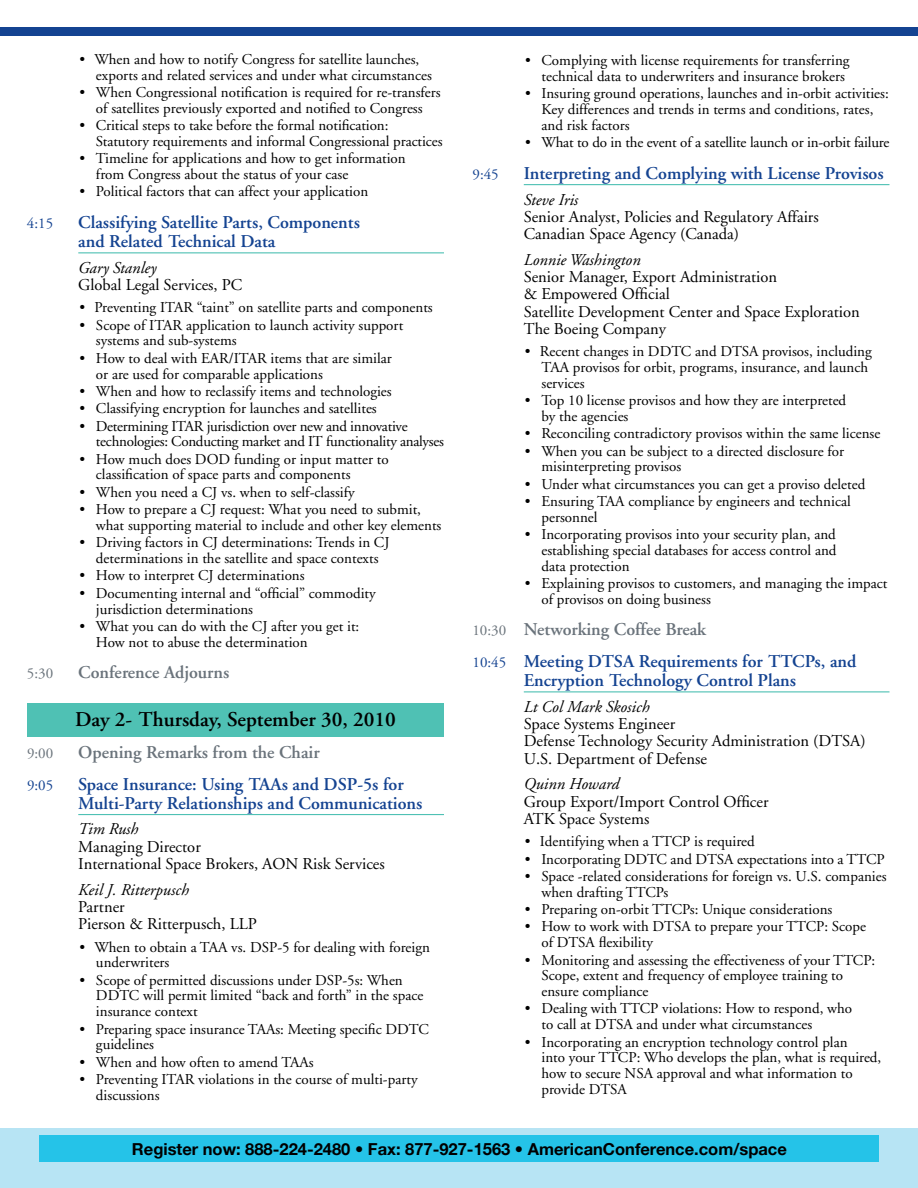
<style>
.page{position:relative;width:918px;height:1188px;background:#fff}
.page>*{position:absolute;margin:0;border:0;box-sizing:border-box;transform-origin:0 0}
.t1{font:600 21px "Adobe Garamond";color:#000}
.t2{font:600 18px/18.8px "Adobe Garamond";color:#144391}
.t3{font:600 18px "Adobe Garamond";color:#6a737b}
.t4{font:16.5px/17.2px "Adobe Garamond";color:#000}
.t5{font:italic 16.5px "Adobe Garamond";color:#000}
.t6{font:700 16.5px "Helvetica Neue";color:#000}
.t7{font:15px/15.8px "Adobe Garamond";color:#000}
.t8{font:15px/15.8px "Adobe Garamond";letter-spacing:-.02em;color:#000}
.t9{font:15px "Adobe Garamond";color:#144391}
.t10{font:15px "Adobe Garamond";color:#6a737b}
.s1{font-weight:400;font-size:15px;color:#6a737b}
.s2{color:#6a737b}
.s3{font-weight:400;font-size:15px}
</style>
<div class="page">
<div style="left:27px;top:703px;width:417px;height:34px;background:#4fc1b4"></div>
<div style="left:0;top:27px;width:918px;height:8px;background:#144391"></div>
<hr style="left:78px;top:252px;width:366px;height:1px;background:#4fc1b4">
<hr style="left:78px;top:814px;width:366px;height:1px;background:#4fc1b4">
<div style="left:0;top:1129px;width:918px;height:59px;background:#b7e4f4"></div>
<div style="left:40px;top:1135px;width:839px;height:27px;background:#25c3e8"></div>
<hr style="left:524px;top:184px;width:365px;height:1px;background:#4fc1b4">
<hr style="left:524px;top:691px;width:365px;height:1px;background:#4fc1b4">
<p class="t7" style="left:96px;top:52px;width:337px;text-indent:-17px">• When and how to notify Congress for satellite launches, exports and related services and under what circumstances</p>
<p class="t7" style="left:79px;top:85px;width:363px;text-align:center">• When Congressional notification is required for re-transfers of satellites previously exported and notified to Congress</p>
<p class="t7" style="left:96px;top:118px;width:348px;text-indent:-16px">• Critical steps to take before the formal notification:<br>Statutory requirements and informal Congressional practices</p>
<p class="t7" style="left:96px;top:151px;width:311px;text-indent:-17px">• Timeline for applications and how to get information from Congress about the status of your case</p>
<p class="t7" style="left:79px;top:184px;width:290px">• Political factors that can affect your application</p>
<p class="t9" style="left:27px;top:215px;width:28px">4:15</p>
<p class="t2" style="left:78px;top:213px;width:283px">Classifying Satellite Parts, Components and Related Technical Data</p>
<p class="t5" style="left:78px;top:259px;width:80px">Gary Stanley</p>
<p class="t4" style="left:78px;top:277px;width:166px">Global Legal Services, PC</p>
<p class="t7" style="left:79px;top:300px;width:355px">• Preventing ITAR “taint” on satellite parts and components</p>
<p class="t7" style="left:96px;top:317px;width:309px;text-indent:-17px">• Scope of ITAR application to launch activity support systems and sub-systems</p>
<p class="t7" style="left:96px;top:351px;width:297px;text-indent:-17px">• How to deal with EAR/ITAR items that are similar or are used for comparable applications</p>
<p class="t7" style="left:79px;top:384px;width:314px">• When and how to reclassify items and technologies</p>
<p class="t7" style="left:79px;top:401px;width:299px">• Classifying encryption for launches and satellites</p>
<p class="t8" style="left:96px;top:418px;width:349px;text-indent:-17px">• Determining ITAR jurisdiction over new and innovative technologies: Conducting market and IT functionality analyses</p>
<p class="t7" style="left:96px;top:452px;width:294px;text-indent:-16px">• How much does DOD funding or input matter to classification of space parts and components</p>
<p class="t7" style="left:79px;top:485px;width:277px">• When you need a CJ vs. when to self-classify</p>
<p class="t7" style="left:96px;top:502px;width:347px;text-indent:-16px">• How to prepare a CJ request: What you need to submit, what supporting material to include and other key elements</p>
<p class="t7" style="left:79px;top:535px;width:312px;text-align:center">• Driving factors in CJ determinations: Trends in CJ determinations in the satellite and space contexts</p>
<p class="t7" style="left:79px;top:568px;width:227px">• How to interpret CJ determinations</p>
<p class="t7" style="left:96px;top:586px;width:281px;text-indent:-16px">• Documenting internal and “official” commodity jurisdiction determinations</p>
<p class="t7" style="left:96px;top:619px;width:265px;text-indent:-17px">• What you can do with the CJ after you get it:<br>How not to abuse the determination</p>
<p class="t10" style="left:27px;top:666px;width:28px">5:30</p>
<p class="t3" style="left:78px;top:663px;width:152px">Conference Adjourns</p>
<h1 class="t1" style="left:75px;top:708px;width:322px">Day 2- Thursday, September 30, 2010</h1>
<p class="t10" style="left:27px;top:745px;width:28px">9:00</p>
<p class="t3" style="left:78px;top:743px;width:243px">Opening Remarks from the Chair</p>
<p class="t9" style="left:27px;top:777px;width:28px">9:05</p>
<p class="t2" style="left:78px;top:775px;width:346px">Space Insurance: Using TAAs and DSP-5s for<br>Multi-Party Relationships and Communications</p>
<p class="t5" style="left:78px;top:820px;width:62px">Tim Rush</p>
<p class="t4" style="left:78px;top:838px;width:308px">Managing Director<br>International Space Brokers, AON Risk Services</p>
<p class="t5" style="left:78px;top:881px;width:112px">Keil J. Ritterpusch</p>
<p class="t4" style="left:78px;top:899px;width:180px">Partner<br>Pierson &amp; Ritterpusch, LLP</p>
<p class="t7" style="left:96px;top:939px;width:335px;text-indent:-17px">• When to obtain a TAA vs. DSP-5 for dealing with foreign underwriters</p>
<p class="t7" style="left:96px;top:972px;width:329px;text-indent:-17px">• Scope of permitted discussions under DSP-5s: When<br>DDTC will permit limited “back and forth” in the space insurance context</p>
<p class="t7" style="left:96px;top:1021px;width:334px;text-indent:-16px">• Preparing space insurance TAAs: Meeting specific DDTC guidelines</p>
<p class="t7" style="left:79px;top:1054px;width:236px">• When and how often to amend TAAs</p>
<p class="t7" style="left:96px;top:1072px;width:323px;text-indent:-16px">• Preventing ITAR violations in the course of multi-party discussions</p>
<p class="t7" style="left:542px;top:53px;width:310px;text-indent:-17px">• Complying with license requirements for transferring technical data to underwriters and insurance brokers</p>
<p class="t7" style="left:542px;top:86px;width:349px;text-indent:-17px">• Insuring ground operations, launches and in-orbit activities:<br>Key differences and trends in terms and conditions, rates, and risk factors</p>
<p class="t7" style="left:525px;top:135px;width:366px">• What to do in the event of a satellite launch or in-orbit failure</p>
<p class="t9" style="left:473px;top:166px;width:28px">9:45</p>
<p class="t2" style="left:524px;top:164px;width:361px">Interpreting and Complying with License Provisos</p>
<p class="t5" style="left:524px;top:191px;width:56px">Steve Iris</p>
<p class="t4" style="left:524px;top:208px;width:296px">Senior Analyst, Policies and Regulatory Affairs<br>Canadian Space Agency (Canada)</p>
<p class="t5" style="left:524px;top:251px;width:118px">Lonnie Washington</p>
<p class="t4" style="left:524px;top:269px;width:337px">Senior Manager, Export Administration<br>&amp; Empowered Official<br>Satellite Development Center and Space Exploration The Boeing Company</p>
<p class="t7" style="left:541px;top:344px;width:332px;text-indent:-17px">• Recent changes in DDTC and DTSA provisos, including<br>TAA provisos for orbit, programs, insurance, and launch services</p>
<p class="t7" style="left:541px;top:393px;width:306px;text-indent:-17px">• Top 10 license provisos and how they are interpreted by the agencies</p>
<p class="t7" style="left:525px;top:426px;width:357px">• Reconciling contradictory provisos within the same license</p>
<p class="t7" style="left:541px;top:443px;width:304px;text-indent:-17px">• When you can be subject to a directed disclosure for misinterpreting provisos</p>
<p class="t7" style="left:525px;top:476px;width:342px">• Under what circumstances you can get a proviso deleted</p>
<p class="t7" style="left:541px;top:494px;width:311px;text-indent:-16px">• Ensuring TAA compliance by engineers and technical personnel</p>
<p class="t7" style="left:541px;top:527px;width:297px;text-align:justify;text-indent:-17px">• Incorporating provisos into your security plan, and establishing special databases for access control and data protection</p>
<p class="t7" style="left:541px;top:576px;width:348px;text-indent:-17px">• Explaining provisos to customers, and managing the impact of provisos on doing business</p>
<p class="t2" style="left:472px;top:614px;width:385px;line-height:31.7px"><span class="s1">10:30</span> <span class="s2">Networking Coffee Break<br></span><span class="s3">10:45</span> Meeting DTSA Requirements for TTCPs, and</p>
<p class="t2" style="left:524px;top:671px;width:274px">Encryption Technology Control Plans</p>
<p class="t5" style="left:524px;top:698px;width:127px">Lt Col Mark Skosich</p>
<p class="t4" style="left:524px;top:716px;width:343px">Space Systems Engineer<br>Defense Technology Security Administration (DTSA)<br>U.S. Department of Defense</p>
<p class="t5" style="left:524px;top:775px;width:97px">Quinn Howard</p>
<p class="t4" style="left:524px;top:793px;width:246px">Group Export/Import Control Officer<br>ATK Space Systems</p>
<p class="t7" style="left:525px;top:834px;width:231px">• Identifying when a TTCP is required</p>
<p class="t7" style="left:525px;top:851px;width:361px">• Incorporating DDTC and DTSA expectations into a TTCP</p>
<p class="t7" style="left:541px;top:869px;width:347px;text-indent:-17px">• Space -related considerations for foreign vs. U.S. companies when drafting TTCPs</p>
<p class="t7" style="left:525px;top:902px;width:309px">• Preparing on-orbit TTCPs: Unique considerations</p>
<p class="t7" style="left:541px;top:919px;width:326px;text-indent:-17px">• How to work with DTSA to prepare your TTCP: Scope of DTSA flexibility</p>
<p class="t7" style="left:541px;top:952px;width:335px;text-indent:-17px">• Monitoring and assessing the effectiveness of your TTCP:<br>Scope, extent and frequency of employee training to ensure compliance</p>
<p class="t7" style="left:541px;top:1001px;width:312px;text-indent:-17px">• Dealing with TTCP violations: How to respond, who to call at DTSA and under what circumstances</p>
<p class="t7" style="left:541px;top:1034px;width:341px;text-indent:-16px">• Incorporating an encryption technology control plan<br>into your TTCP: Who develops the plan, what is required, how to secure NSA approval and what information to provide DTSA</p>
<p class="t6" style="left:132px;top:1139px;width:656px">Register now: 888-224-2480 • Fax: 877-927-1563 • AmericanConference.com/space</p>
</div>
